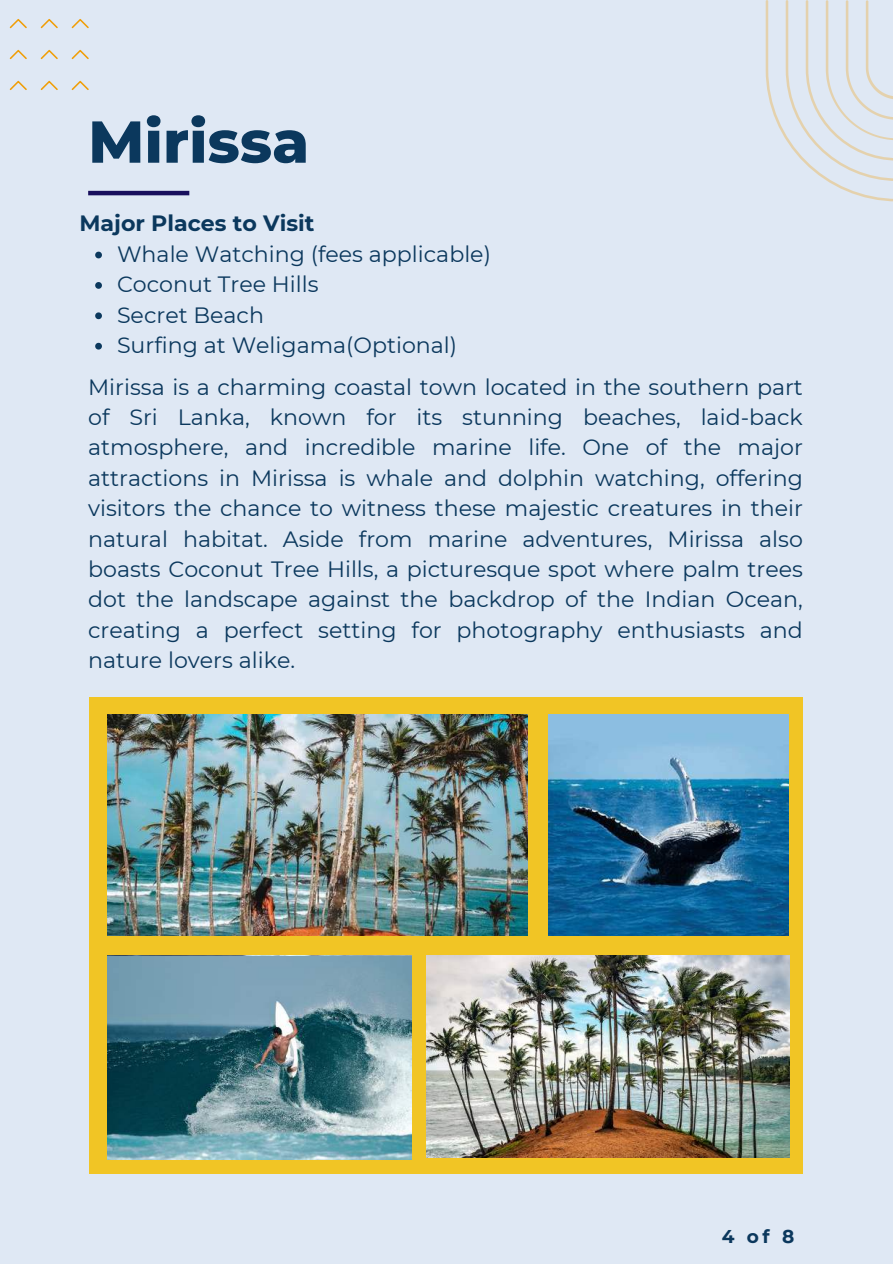
<style>
.page{position:relative;width:893px;height:1264px;background:#fff}
.page>*{position:absolute;margin:0;border:0;box-sizing:border-box;transform-origin:0 0}
.t1{font:800 58.95px "Montserrat";color:#0b385d}
.t2{font:22.05px/30.3px "Montserrat";color:#0b385d}
.t3{font:700 22.05px "Montserrat";color:#0b385d}
.t4{font:700 18.45px "Montserrat";color:#0b385d}
</style>
<div class="page">
<div style="left:0;top:0;width:892px;height:1263px;background:#dfe8f4"></div>
<hr style="left:88px;top:191px;width:101px;height:4px;background:#180f5d">
<div style="left:90px;top:697px;width:712px;height:477px;background:#f1c525"></div>
<img style="left:107px;top:956px;width:304px;height:203px">
<svg style="left:9px;top:19px;width:18px;height:10px"></svg>
<svg style="left:9px;top:50px;width:18px;height:10px"></svg>
<svg style="left:9px;top:81px;width:18px;height:9px"></svg>
<svg style="left:40px;top:19px;width:18px;height:10px"></svg>
<svg style="left:40px;top:50px;width:18px;height:10px"></svg>
<svg style="left:40px;top:81px;width:18px;height:9px"></svg>
<svg style="left:71px;top:19px;width:18px;height:10px"></svg>
<svg style="left:71px;top:50px;width:18px;height:10px"></svg>
<svg style="left:71px;top:81px;width:18px;height:9px"></svg>
<svg style="left:765px;top:0;width:127px;height:201px"></svg>
<img style="left:426px;top:956px;width:363px;height:201px">
<img style="left:107px;top:715px;width:420px;height:220px">
<img style="left:548px;top:715px;width:240px;height:220px">
<svg style="left:95px;top:252px;width:7px;height:6px"></svg>
<svg style="left:95px;top:282px;width:7px;height:7px"></svg>
<svg style="left:95px;top:312px;width:7px;height:7px"></svg>
<svg style="left:95px;top:343px;width:7px;height:6px"></svg>
<h1 class="t1" style="left:88px;top:99px;width:222px">Mirissa</h1>
<p class="t3" style="left:79px;top:208px;width:236px">Major Places to Visit</p>
<p class="t2" style="left:117px;top:238px;width:375px">Whale Watching (fees applicable)<br>Coconut Tree Hills<br>Secret Beach<br>Surfing at Weligama(Optional)</p>
<p class="t2" style="left:88px;top:371px;width:716px;text-align:justify">Mirissa is a charming coastal town located in the southern part of Sri Lanka, known for its stunning beaches, laid-back atmosphere, and incredible marine life. One of the major attractions in Mirissa is whale and dolphin watching, offering visitors the chance to witness these majestic creatures in their natural habitat. Aside from marine adventures, Mirissa also boasts Coconut Tree Hills, a picturesque spot where palm trees dot the landscape against the backdrop of the Indian Ocean, creating a perfect setting for photography enthusiasts and nature lovers alike.</p>
<p class="t4" style="left:721px;top:1222px;width:74px">4of8</p>
</div>
